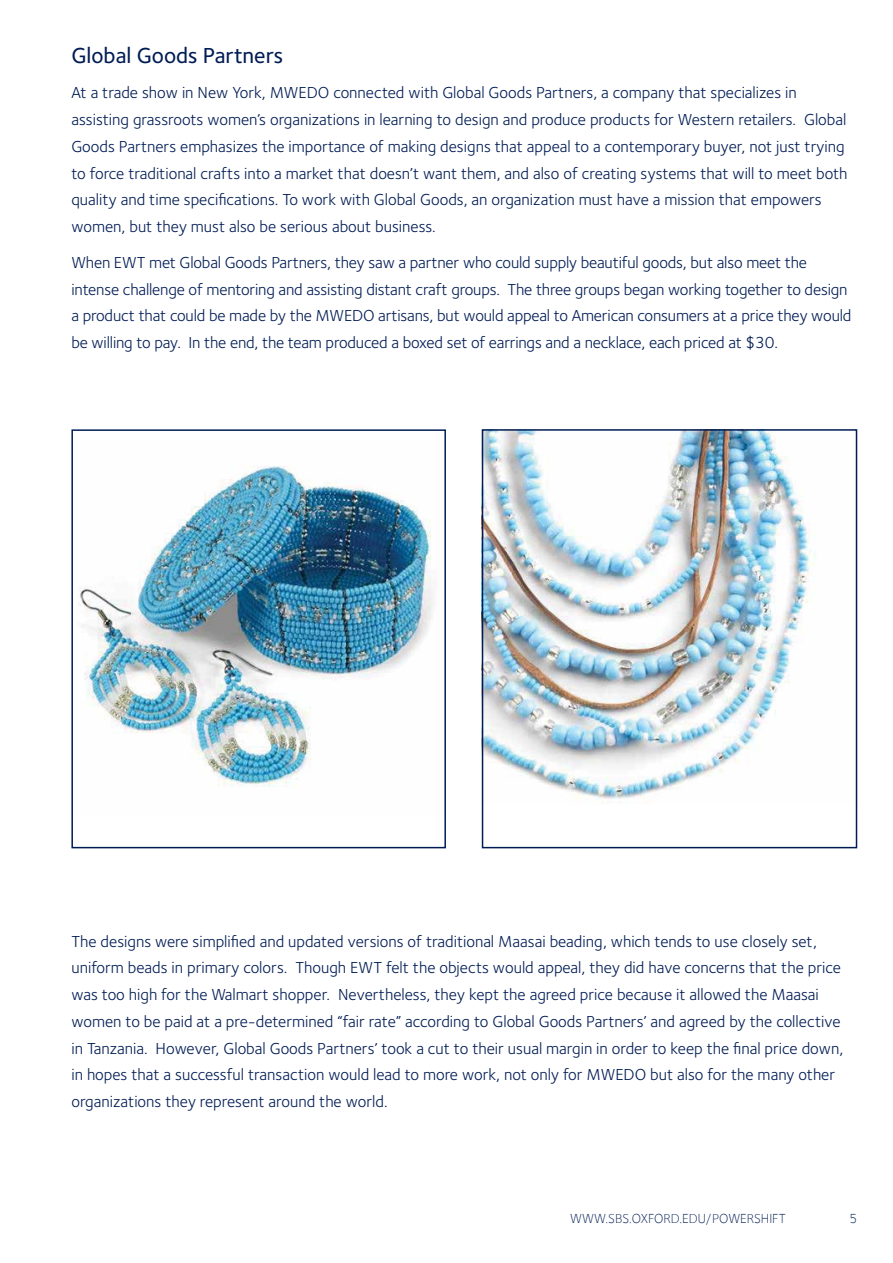
<style>
.page{position:relative;width:893px;height:1263px;background:#fff}
.page>*{position:absolute;margin:0;border:0;box-sizing:border-box;transform-origin:0 0}
.t1{font:500 22.5px "Foundry Sterling";color:#001c54}
.t2{font:16.5px/26.8px "Foundry Sterling";color:#001c54}
.t3{font:300 13.5px "Foundry Sterling";color:#001c54}
</style>
<div class="page">
<img style="left:79px;top:466px;width:354px;height:321px">
<div style="left:71px;top:429px;width:375px;height:419px;border:2px solid #001c54"></div>
<img style="left:485px;top:432px;width:331px;height:371px">
<div style="left:482px;top:429px;width:375px;height:419px;border:2px solid #001c54"></div>
<h1 class="t1" style="left:71px;top:39px;width:213px">Global Goods Partners</h1>
<p class="t2" style="left:71px;top:79px;width:777px">At a trade show in New York, MWEDO connected with Global Goods Partners, a company that specializes in assisting grassroots women’s organizations in learning to design and produce products for Western retailers. Global Goods Partners emphasizes the importance of making designs that appeal to a contemporary buyer, not just trying to force traditional crafts into a market that doesn’t want them, and also of creating systems that will to meet both quality and time specifications. To work with Global Goods, an organization must have a mission that empowers women, but they must also be serious about business.</p>
<p class="t2" style="left:71px;top:248px;width:782px">When EWT met Global Goods Partners, they saw a partner who could supply beautiful goods, but also meet the intense challenge of mentoring and assisting distant craft groups. The three groups began working together to design a product that could be made by the MWEDO artisans, but would appeal to American consumers at a price they would be willing to pay. In the end, the team produced a boxed set of earrings and a necklace, each priced at $30.</p>
<p class="t2" style="left:71px;top:927px;width:773px">The designs were simplified and updated versions of traditional Maasai beading, which tends to use closely set, uniform beads in primary colors. Though EWT felt the objects would appeal, they did have concerns that the price was too high for the Walmart shopper. Nevertheless, they kept the agreed price because it allowed the Maasai women to be paid at a pre-determined “fair rate” according to Global Goods Partners’ and agreed by the collective in Tanzania. However, Global Goods Partners’ took a cut to their usual margin in order to keep the final price down, in hopes that a successful transaction would lead to more work, not only for MWEDO but also for the many other organizations they represent around the world.</p>
<p class="t3" style="left:570px;top:1211px;width:217px">WWW.SBS.OXFORD.EDU/POWERSHIFT</p>
<p class="t3" style="left:849px;top:1211px;width:9px">5</p>
</div>
